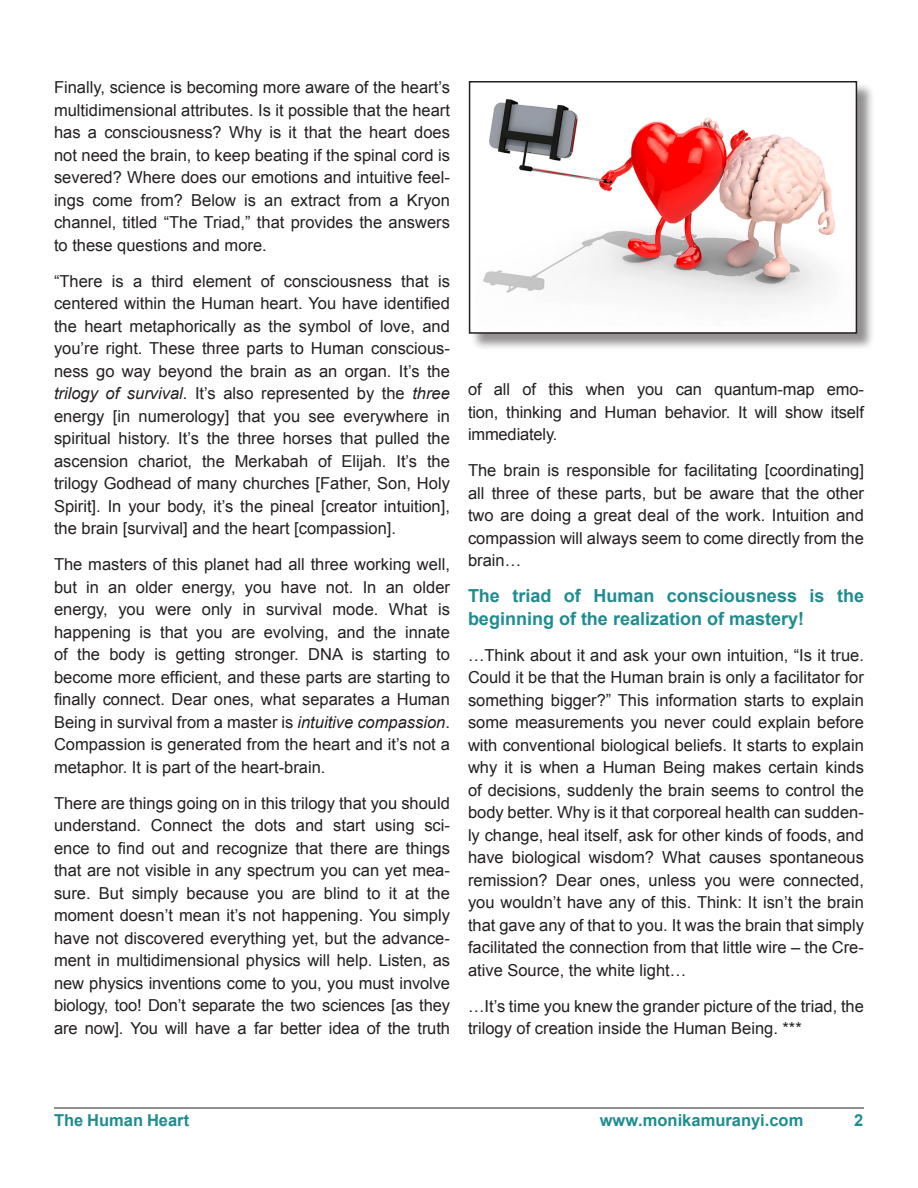
<style>
.page{position:relative;width:918px;height:1188px;background:#fff}
.page>*{position:absolute;margin:0;border:0;box-sizing:border-box;transform-origin:0 0}
.MM_Article_Paragraph{font:700 18px/22.5px "Arial";color:#1f8c8f}
.MM_Article_Paragraph-2{font:16.5px/22.5px "Arial";color:#231f20;text-align:justify}
.t1{font:700 16.5px "Arial";color:#1f8c8f}
.s1{font-style:italic}
</style>
<div class="page">
<hr style="left:54px;top:1108px;width:810px;height:1px;background:#231f20">
<div style="left:470px;top:82px;width:405px;height:269px;background:#231f20;opacity:.5"></div>
<img style="left:472px;top:84px;width:382px;height:247px">
<div style="left:469px;top:81px;width:388px;height:253px;border:2px solid #231f20"></div>
<p class="MM_Article_Paragraph-2" style="left:54px;top:76px;width:398px">Finally, science is becoming more aware of the heart’s multidimensional attributes. Is it possible that the heart has a consciousness? Why is it that the heart does not need the brain, to keep beating if the spinal cord is severed? Where does our emotions and intuitive feel&shy;ings come from? Below is an extract from a Kryon channel, titled “The Triad,” that provides the answers to these questions and more.</p>
<p class="MM_Article_Paragraph-2" style="left:54px;top:270px;width:398px">“There is a third element of consciousness that is centered within the Human heart. You have identified the heart metaphorically as the symbol of love, and you’re right. These three parts to Human conscious&shy;ness go way beyond the brain as an organ. It’s the <span class="s1">trilogy of survival</span>. It’s also represented by the <span class="s1">three </span>energy [in numerology] that you see everywhere in spiritual history. It’s the three horses that pulled the ascension chariot, the Merkabah of Elijah. It’s the trilogy Godhead of many churches [Father, Son, Holy Spirit]. In your body, it’s the pineal [creator intuition], the brain [survival] and the heart [compassion].</p>
<p class="MM_Article_Paragraph-2" style="left:54px;top:553px;width:398px">The masters of this planet had all three working well, but in an older energy, you have not. In an older energy, you were only in survival mode. What is happening is that you are evolving, and the innate of the body is getting stronger. DNA is starting to become more efficient, and these parts are starting to finally connect. Dear ones, what separates a Human Being in survival from a master is <span class="s1">intuitive compassion</span>.<br>Compassion is generated from the heart and it’s not a metaphor. It is part of the heart-brain.</p>
<p class="MM_Article_Paragraph-2" style="left:54px;top:792px;width:398px">There are things going on in this trilogy that you should understand. Connect the dots and start using sci&shy;ence to find out and recognize that there are things that are not visible in any spectrum you can yet mea&shy;sure. But simply because you are blind to it at the moment doesn’t mean it’s not happening. You simply have not discovered everything yet, but the advance&shy;ment in multidimensional physics will help. Listen, as new physics inventions come to you, you must involve biology, too! Don’t separate the two sciences [as they are now]. You will have a far better idea of the truth</p>
<p class="MM_Article_Paragraph-2" style="left:468px;top:379px;width:397px">of all of this when you can quantum-map emo&shy;tion, thinking and Human behavior. It will show itself immediately.</p>
<p class="MM_Article_Paragraph-2" style="left:468px;top:460px;width:398px">The brain is responsible for facilitating [coordinating] all three of these parts, but be aware that the other two are doing a great deal of the work. Intuition and compassion will always seem to come directly from the brain…</p>
<p class="MM_Article_Paragraph" style="left:468px;top:585px;width:398px">The triad of Human consciousness is the beginning of the realization of mastery!</p>
<p class="MM_Article_Paragraph-2" style="left:468px;top:644px;width:398px">…Think about it and ask your own intuition, “Is it true.<br>Could it be that the Human brain is only a facilitator for something bigger?” This information starts to explain some measurements you never could explain before with conventional biological beliefs. It starts to explain why it is when a Human Being makes certain kinds of decisions, suddenly the brain seems to control the body better. Why is it that corporeal health can sudden&shy;ly change, heal itself, ask for other kinds of foods, and have biological wisdom? What causes spontaneous remission? Dear ones, unless you were connected, you wouldn’t have any of this. Think: It isn’t the brain that gave any of that to you. It was the brain that simply facilitated the connection from that little wire – the Cre&shy;ative Source, the white light…</p>
<p class="MM_Article_Paragraph-2" style="left:468px;top:995px;width:397px">…It’s time you knew the grander picture of the triad, the trilogy of creation inside the Human Being. ***</p>
<p class="t1" style="left:54px;top:1109px;width:137px">The Human Heart</p>
<p class="t1" style="left:600px;top:1109px;width:205px">www.monikamuranyi.com</p>
<p class="t1" style="left:854px;top:1109px;width:11px">2</p>
</div>
